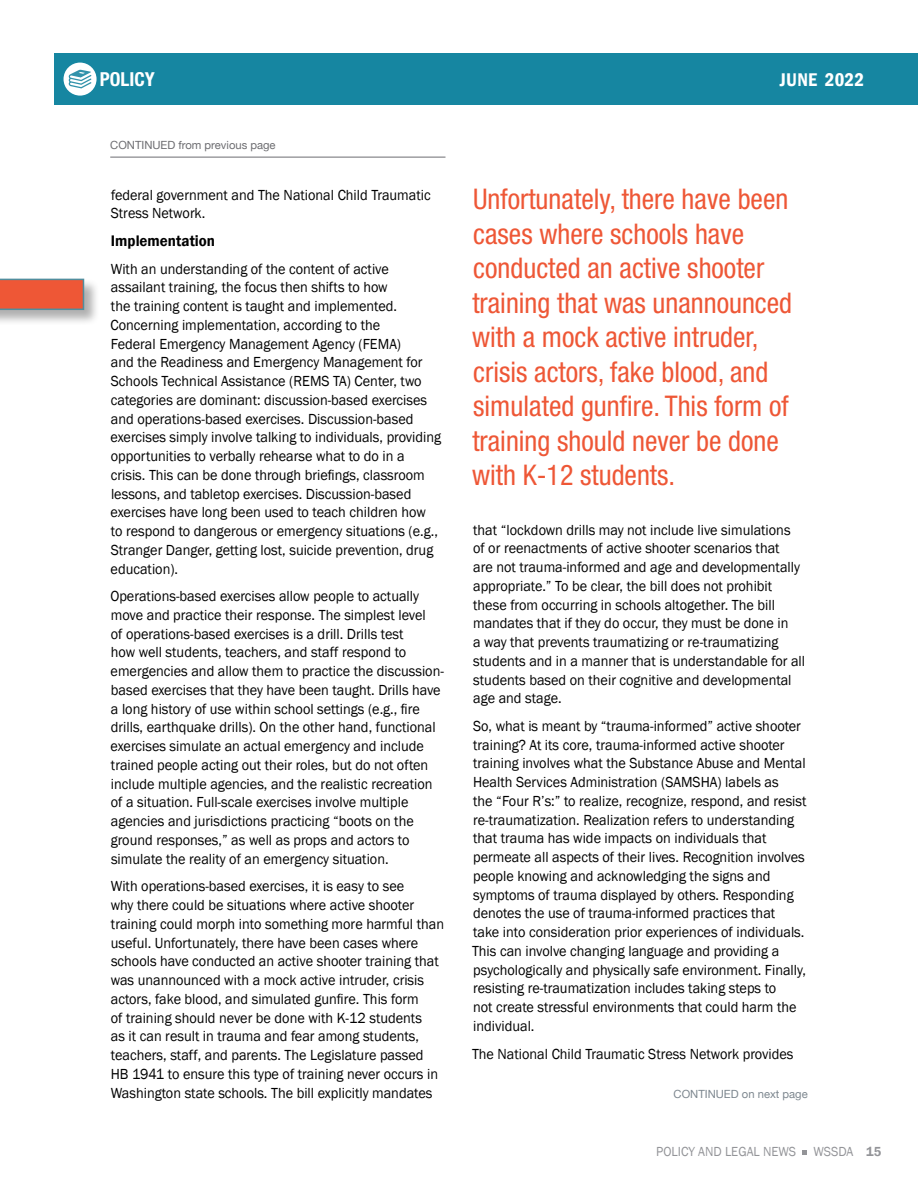
<style>
.page{position:relative;width:918px;height:1188px;background:#fff}
.page>*{position:absolute;margin:0;border:0;box-sizing:border-box;transform-origin:0 0}
.t1{font:condensed 28.5px/34.5px "Helvetica Neue LT Std";color:#ee5736}
.Header_0{font:700 condensed 19.35px "Helvetica Neue LT Std";color:#fff}
.t2{font:600 condensed 18.9px "Franklin Gothic";letter-spacing:.01em;color:#fff}
.Body_Franklin{font:600 15.75px "Franklin Gothic";color:#000;scale:.95 1}
.Body_Franklin-2{font:15px/18.8px "Franklin Gothic";color:#000;scale:.95 1}
.t3{font:13.5px "Franklin Gothic";color:#939498;scale:.95 1}
.t4{font:11.25px "Helvetica Neue";color:#6d6d71}
.t5{font:11.25px "Helvetica Neue";color:#7d878f}
.s1{font-weight:600}
</style>
<div class="page">
<svg style="left:803px;top:1150px;width:4px;height:5px"></svg>
<div style="left:54px;top:54px;width:864px;height:51px;background:#1686a1"></div>
<hr style="left:110px;top:157px;width:336px;height:1px;background:#6d6d71">
<div style="left:64px;top:63px;width:33px;height:33px;background:#fff;border-radius:50%"></div>
<svg style="left:69px;top:70px;width:22px;height:18px"></svg>
<div style="left:0;top:278px;width:100px;height:48px;background:#000;opacity:.31"></div>
<svg style="left:0;top:279px;width:84px;height:31px"></svg>
<p class="Header_0" style="left:100px;top:68px;width:57px">POLICY</p>
<p class="t2" style="left:780px;top:67px;width:86px">JUNE 2022</p>
<p class="t4" style="left:110px;top:137px;width:167px">CONTINUED from previous page</p>
<p class="Body_Franklin-2" style="left:111px;top:185px;width:338px">federal government and The National Child Traumatic<br>Stress Network.</p>
<p class="Body_Franklin" style="left:111px;top:231px;width:111px">Implementation</p>
<p class="Body_Franklin-2" style="left:111px;top:260px;width:350px">With an understanding of the content of active assailant training, the focus then shifts to how<br>the training content is taught and implemented.<br>Concerning implementation, according to the<br>Federal Emergency Management Agency (FEMA)<br>and the Readiness and Emergency Management for Schools Technical Assistance (REMS TA) Center, two categories are dominant: discussion-based exercises and operations-based exercises. Discussion-based exercises simply involve talking to individuals, providing opportunities to verbally rehearse what to do in a crisis. This can be done through briefings, classroom lessons, and tabletop exercises. Discussion-based exercises have long been used to teach children how<br>to respond to dangerous or emergency situations (e.g., Stranger Danger, getting lost, suicide prevention, drug education).</p>
<p class="Body_Franklin-2" style="left:110px;top:587px;width:353px">Operations-based exercises allow people to actually move and practice their response. The simplest level<br>of operations-based exercises is a drill. Drills test<br>how well students, teachers, and staff respond to emergencies and allow them to practice the discussion&shy;based exercises that they have been taught. Drills have a long history of use within school settings (e.g., fire drills, earthquake drills). On the other hand, functional exercises simulate an actual emergency and include trained people acting out their roles, but do not often include multiple agencies, and the realistic recreation of a situation. Full-scale exercises involve multiple agencies and jurisdictions practicing “boots on the ground responses,” as well as props and actors to simulate the reality of an emergency situation.</p>
<p class="Body_Franklin-2" style="left:111px;top:877px;width:352px">With operations-based exercises, it is easy to see<br>why there could be situations where active shooter training could morph into something more harmful than useful. Unfortunately, there have been cases where schools have conducted an active shooter training that was unannounced with a mock active intruder, crisis actors, fake blood, and simulated gunfire. This form<br>of training should never be done with K-12 students<br>as it can result in trauma and fear among students, teachers, staff, and parents. The Legislature passed HB 1941 to ensure this type of training never occurs in Washington state schools. The bill explicitly mandates</p>
<p class="t1" style="left:472px;top:182px;width:321px">Unfortunately, there have been cases where schools have conducted an active shooter training that was unannounced with a mock active intruder, crisis actors, fake blood, and simulated gunfire. This form of training should never be done with K-12 students.</p>
<p class="Body_Franklin-2" style="left:473px;top:521px;width:351px">that “lockdown drills may not include live simulations of or reenactments of active shooter scenarios that<br>are not trauma-informed and age and developmentally appropriate.” To be clear, the bill does not prohibit these from occurring in schools altogether. The bill mandates that if they do occur, they must be done in<br>a way that prevents traumatizing or re-traumatizing students and in a manner that is understandable for all students based on their cognitive and developmental age and stage.</p>
<p class="Body_Franklin-2" style="left:472px;top:717px;width:354px">So, what is meant by “trauma-informed” active shooter training? At its core, trauma-informed active shooter training involves what the Substance Abuse and Mental Health Services Administration (SAMSHA) labels as<br>the “Four R’s:” to realize, recognize, respond, and resist re-traumatization. Realization refers to understanding that trauma has wide impacts on individuals that permeate all aspects of their lives. Recognition involves people knowing and acknowledging the signs and symptoms of trauma displayed by others. Responding denotes the use of trauma-informed practices that<br>take into consideration prior experiences of individuals.<br>This can involve changing language and providing a psychologically and physically safe environment. Finally, resisting re-traumatization includes taking steps to<br>not create stressful environments that could harm the individual.</p>
<p class="Body_Franklin-2" style="left:472px;top:1045px;width:340px">The National Child Traumatic Stress Network provides</p>
<p class="t5" style="left:674px;top:1086px;width:136px">CONTINUED on next page</p>
<p class="t3" style="left:656px;top:1143px;width:149px">POLICY AND LEGAL NEWS</p>
<p class="t3" style="left:814px;top:1143px;width:73px">WSSDA <span class="s1">15</span></p>
</div>
